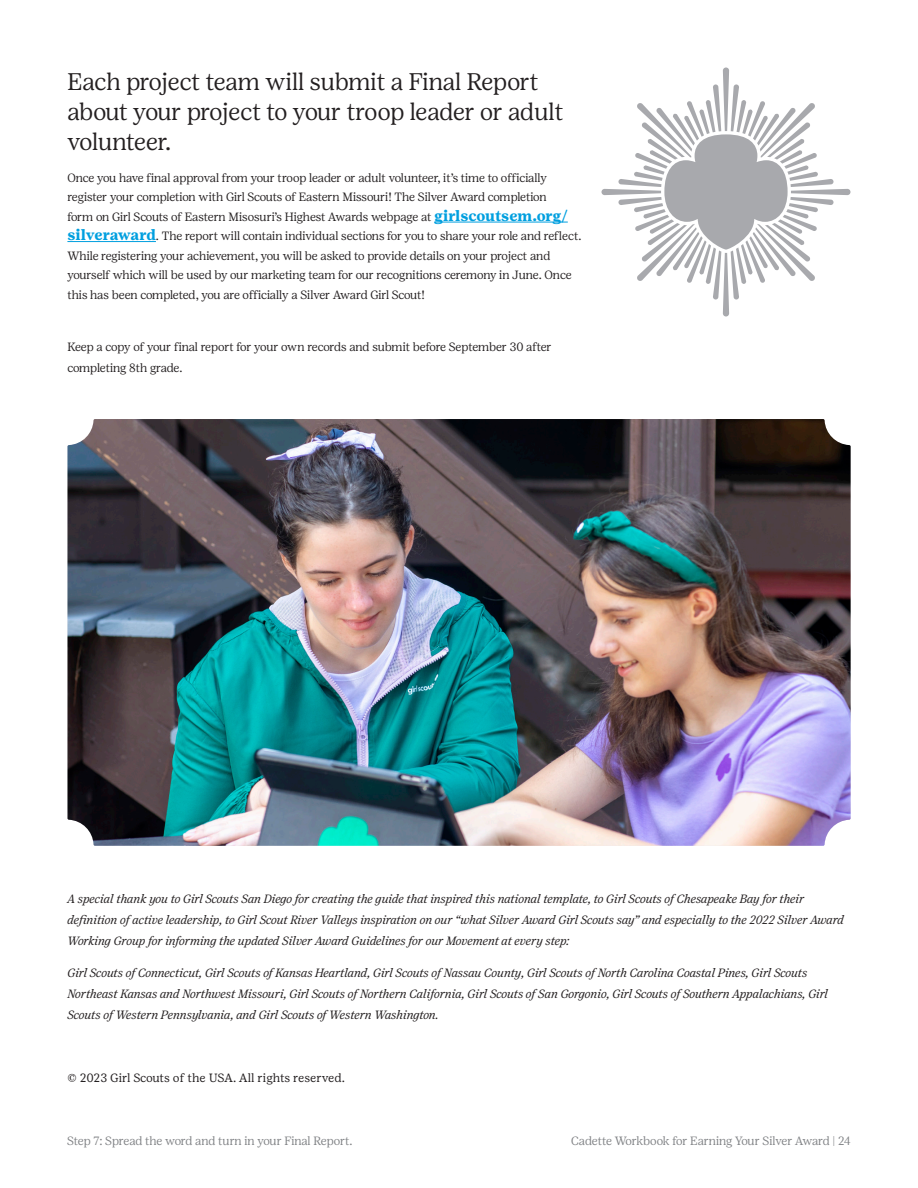
<style>
.page{position:relative;width:918px;height:1188px;background:#fff}
.page>*{position:absolute;margin:0;border:0;box-sizing:border-box;transform-origin:0 0}
.Intro_Copy{font:300 24px/30px "Girl Scout Display";color:#231f20}
.Copy{font:italic 300 12px/21px "Girl Scout Display";letter-spacing:-.005em;color:#231f20}
.Copy-2{font:300 12px/19.5px "Girl Scout Display";letter-spacing:-.01em;color:#231f20}
.t1{font:300 12px "Girl Scout Display";letter-spacing:-.01em;color:#808285}
.Copy-3{font:12px "Girl Scout Text";letter-spacing:-.01em;color:#231f20}
.s1{font-family:"Girl Scout Text";font-weight:700;font-size:15px;color:#009fdf}
</style>
<div class="page">
<hr style="left:434px;top:222px;width:134px;height:1px;background:#009fdf">
<hr style="left:67px;top:241px;width:89px;height:1px;background:#009fdf">
<img style="left:68px;top:419px;width:783px;height:427px">
<svg style="left:601px;top:68px;width:249px;height:249px"></svg>
<p class="Intro_Copy" style="left:67px;top:67px;width:498px">Each project team will submit a Final Report about your project to your troop leader or adult volunteer.</p>
<p class="Copy-2" style="left:67px;top:168px;width:516px">Once you have final approval from your troop leader or adult volunteer, it’s time to officially register your completion with Girl Scouts of Eastern Missouri! The Silver Award completion<br>form on Girl Scouts of Eastern Misosuri’s Highest Awards webpage at <span class="s1">girlscoutsem.org/ silveraward</span>. The report will contain individual sections for you to share your role and reflect.<br>While registering your achievement, you will be asked to provide details on your project and yourself which will be used by our marketing team for our recognitions ceremony in June. Once this has been completed, you are officially a Silver Award Girl Scout!</p>
<p class="Copy-2" style="left:67px;top:336px;width:486px;line-height:21px">Keep a copy of your final report for your own records and submit before September 30 after completing 8th grade.</p>
<p class="Copy" style="left:68px;top:889px;width:778px">A special thank you to Girl Scouts San Diego for creating the guide that inspired this national template, to Girl Scouts of Chesapeake Bay for their definition of active leadership, to Girl Scout River Valleys inspiration on our “what Silver Award Girl Scouts say” and especially to the 2022 Silver Award<br>Working Group for informing the updated Silver Award Guidelines for our Movement at every step:</p>
<p class="Copy" style="left:68px;top:962px;width:762px">Girl Scouts of Connecticut, Girl Scouts of Kansas Heartland, Girl Scouts of Nassau County, Girl Scouts of North Carolina Coastal Pines, Girl Scouts<br>Northeast Kansas and Northwest Missouri, Girl Scouts of Northern California, Girl Scouts of San Gorgonio, Girl Scouts of Southern Appalachians, Girl<br>Scouts of Western Pennsylvania, and Girl Scouts of Western Washington.</p>
<p class="Copy-3" style="left:68px;top:1071px;width:279px">© 2023 Girl Scouts of the USA. All rights reserved.</p>
<p class="t1" style="left:67px;top:1134px;width:287px">Step 7: Spread the word and turn in your Final Report.</p>
<p class="t1" style="left:571px;top:1134px;width:281px">Cadette Workbook for Earning Your Silver Award | 24</p>
</div>
